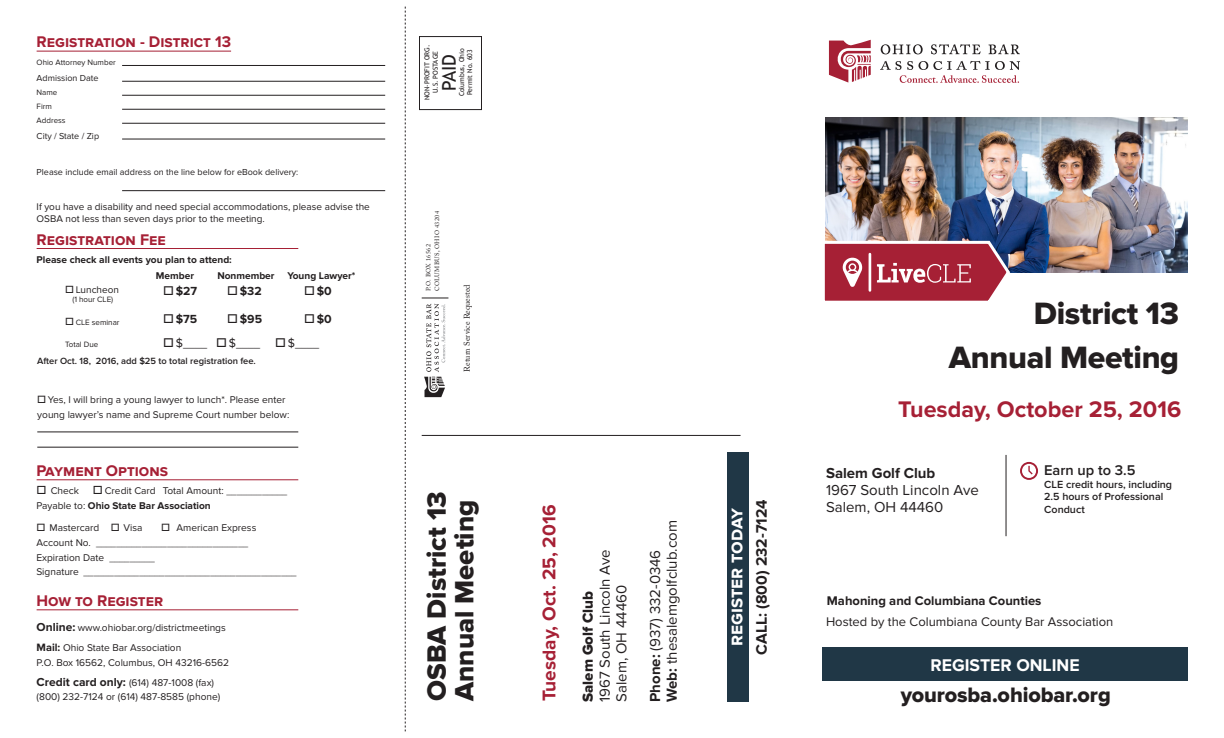
<style>
.page{position:relative;width:1224px;height:738px;background:#fff}
.page>*{position:absolute;margin:0;border:0;box-sizing:border-box;transform-origin:0 0}
.address{font:32px "Proxima Nova Extrabld";letter-spacing:-.01em;color:#231f20}
.address-2{font:27.4px "Proxima Nova Extrabld";color:#231f20}
.address-3{font:700 23.4px "Proxima Nova";color:#a62035}
.t1{font:21.7px "Proxima Nova Extrabld";letter-spacing:-.005em;color:#231f20}
.address-4{font:700 19.4px "Proxima Nova";color:#fff}
.address-5{font:700 19.1px "Proxima Nova";color:#a62035}
.t2{font:19px "Trebuchet MS";color:#231f20}
.t3{font:700 17.6px "Proxima Nova";color:#fff}
.Heading{font:700 16px "Proxima Nova";color:#a62035}
.address-6{font:700 15.7px "Proxima Nova";color:#231f20}
.address-7{font:15px "Proxima Nova";color:#231f20}
.address-8{font:700 15px "Proxima Nova";color:#231f20}
.address-9{font:15px "Proxima Nova Extrabld";color:#231f20}
.t4{font:600 14.6px "Proxima Nova";color:#231f20}
.address-10{font:13px "Proxima Nova";color:#231f20}
.address-11{font:700 13px "Proxima Nova";color:#231f20}
.Tuition{font:700 12.2px "Proxima Nova";color:#231f20}
.Tuition-2{font:12.2px "Adobe Caslon Pro";color:#231f20}
.t5{font:600 10.7px/12.9px "Proxima Nova";color:#231f20}
.t6{font:10.1px/14.6px "Proxima Nova";color:#231f20}
.t7{font:10.1px "Minion Pro";color:#231f20}
.address-12{font:700 10.1px "Proxima Nova";color:#231f20}
.Date{font:700 10.1px "Proxima Nova";color:#231f20}
.Schedule{font:10px/12px "Proxima Nova";color:#231f20}
.t8{font:600 9.4px "Proxima Nova";color:#231f20}
.Attorney_Number{font:9px "Proxima Nova";color:#231f20}
.Address{font:8.4px "Adobe Caslon Pro";color:#231f20}
.Attorney_Number-2{font:8px "Proxima Nova";color:#231f20}
.Schedule-2{font:8px "Proxima Nova";color:#231f20}
.t9{font:6.9px "Trebuchet MS";color:#231f20}
.Address-2{font:6.2px "Adobe Caslon Pro";letter-spacing:.05em;color:#231f20}
.s1{font-family:"Proxima Nova"}
.s2{font-weight:400}
.s3{font-family:"Minion Pro"}
.s4{font-weight:700;font-size:12px}
.s5{font-weight:700;font-size:11px}
.s6{font-weight:700}
</style>
<div class="page">
<img style="left:825px;top:118px;width:363px;height:154px">
<svg style="left:405px;top:7px;width:1px;height:724px"></svg>
<div style="left:419px;top:36px;width:63px;height:74px;border:1px solid #231f20"></div>
<hr style="left:422px;top:435px;width:319px;height:1px;background:#231f20">
<hr style="left:1006px;top:455px;width:1px;height:81px;background:#231f20">
<svg style="left:828px;top:39px;width:43px;height:44px"></svg>
<svg style="left:881px;top:44px;width:42px;height:10px"></svg>
<svg style="left:931px;top:44px;width:50px;height:10px"></svg>
<svg style="left:989px;top:44px;width:31px;height:10px"></svg>
<svg style="left:880px;top:61px;width:140px;height:22px"></svg>
<div style="left:822px;top:647px;width:366px;height:33px;background:#203746"></div>
<div style="left:727px;top:452px;width:21px;height:250px;background:#203746"></div>
<hr style="left:37px;top:51px;width:194px;height:1px;background:#a62035">
<hr style="left:37px;top:479px;width:261px;height:1px;background:#a62035">
<hr style="left:37px;top:248px;width:261px;height:1px;background:#a62035">
<hr style="left:122px;top:65px;width:263px;height:1px;background:#231f20">
<hr style="left:122px;top:81px;width:263px;height:1px;background:#231f20">
<hr style="left:122px;top:95px;width:263px;height:1px;background:#231f20">
<hr style="left:122px;top:109px;width:263px;height:1px;background:#231f20">
<hr style="left:122px;top:123px;width:263px;height:1px;background:#231f20">
<hr style="left:122px;top:139px;width:263px;height:1px;background:#231f20">
<hr style="left:122px;top:190px;width:263px;height:1px;background:#231f20">
<hr style="left:37px;top:431px;width:261px;height:1px;background:#231f20">
<hr style="left:37px;top:447px;width:261px;height:1px;background:#231f20">
<hr style="left:37px;top:609px;width:261px;height:1px;background:#a62035">
<svg style="left:422px;top:298px;width:26px;height:100px"></svg>
<svg style="left:1020px;top:462px;width:18px;height:18px"></svg>
<svg style="left:824px;top:238px;width:189px;height:63px"></svg>
<p class="Heading" style="left:37px;top:33px;width:196px">Registration - District 13</p>
<p class="Attorney_Number-2" style="left:37px;top:58px;width:81px">Ohio Attorney Number</p>
<p class="Attorney_Number" style="left:37px;top:73px;width:64px">Admission Date</p>
<p class="Attorney_Number-2" style="left:37px;top:88px;width:22px">Name</p>
<p class="Attorney_Number-2" style="left:37px;top:102px;width:17px">Firm</p>
<p class="Attorney_Number-2" style="left:37px;top:116px;width:31px">Address</p>
<p class="Attorney_Number" style="left:37px;top:130px;width:64px">City / State / Zip</p>
<p class="Attorney_Number" style="left:37px;top:166px;width:263px">Please include email address on the line below for eBook delivery:</p>
<p class="Schedule" style="left:37px;top:201px;width:335px">If you have a disability and need special accommodations, please advise the<br>OSBA not less than seven days prior to the meeting.</p>
<p class="address-12" style="left:37px;top:254px;width:197px">Please check all events you plan to attend:</p>
<p class="Heading" style="left:37px;top:230px;width:131px">Registration Fee</p>
<p class="Schedule" style="left:65px;top:284px;width:55px">□ Luncheon</p>
<p class="Schedule-2" style="left:72px;top:295px;width:42px">(1 hour CLE)</p>
<p class="Schedule-2" style="left:65px;top:318px;width:56px">□ CLE seminar</p>
<p class="Schedule-2" style="left:65px;top:340px;width:35px">Total Due</p>
<p class="Date" style="left:156px;top:270px;width:40px">Member</p>
<p class="Date" style="left:217px;top:270px;width:59px">Nonmember</p>
<p class="Date" style="left:288px;top:270px;width:69px">Young Lawyer*</p>
<p class="Tuition" style="left:163px;top:284px;width:36px">□ $27</p>
<p class="Tuition" style="left:227px;top:284px;width:36px">□ $32</p>
<p class="Tuition" style="left:304px;top:284px;width:29px">□$0</p>
<p class="Tuition" style="left:163px;top:312px;width:36px">□ $75</p>
<p class="Tuition" style="left:227px;top:312px;width:37px">□ $95</p>
<p class="Tuition" style="left:304px;top:312px;width:29px">□$0</p>
<p class="Tuition-2" style="left:163px;top:336px;width:158px">□ <span class="s1">$</span>____ □ <span class="s1">$</span>____ □ <span class="s1">$</span>____</p>
<p class="t8" style="left:37px;top:356px;width:220px">After Oct. 18, 2016, add $25 to total registration fee.</p>
<p class="t6" style="left:37px;top:393px;width:254px">□ Yes, I will bring a young lawyer to lunch*. Please enter young lawyer’s name and Supreme Court number below:</p>
<p class="Heading" style="left:37px;top:461px;width:133px">Payment Options</p>
<p class="t6" style="left:36px;top:483px;width:121px">□ Check □ Credit Card</p>
<p class="address-12" style="left:36px;top:500px;width:176px"><span class="s2">Payable to:</span> Ohio State Bar Association</p>
<p class="t6" style="left:163px;top:483px;width:126px">Total Amount: <span class="s3">____________</span></p>
<p class="t6" style="left:36px;top:521px;width:108px">□ Mastercard □ Visa</p>
<p class="t6" style="left:161px;top:521px;width:97px">□ American Express</p>
<p class="t7" style="left:36px;top:536px;width:213px"><span class="s1">Account No.</span> ______________________________</p>
<p class="t6" style="left:36px;top:550px;width:120px">Expiration Date <span class="s3">_________</span></p>
<p class="t7" style="left:36px;top:565px;width:262px"><span class="s1">Signature</span> __________________________________________</p>
<p class="Heading" style="left:37px;top:591px;width:128px">How to Register</p>
<p class="t6" style="left:37px;top:618px;width:191px;line-height:20px"><span class="s4">Online:</span> www.ohiobar.org/districtmeetings<br><span class="s5">Mail:</span> Ohio State Bar Association</p>
<p class="t6" style="left:37px;top:655px;width:194px">P.O. Box 16562, Columbus, OH 43216-6562</p>
<p class="t6" style="left:37px;top:675px;width:179px"><span class="s4">Credit card only:</span> (614) 487-1008 (fax)</p>
<p class="t6" style="left:37px;top:690px;width:185px">(800) 232-7124 or (614) 487-8585 (phone)</p>
<p class="t9" style="left:423px;top:100px;width:57px;rotate:-90deg">NON-PROFIT ORG.</p>
<p class="t9" style="left:431px;top:93px;width:44px;rotate:-90deg">U.S. POSTAGE</p>
<p class="t2" style="left:438px;top:91px;width:38px;rotate:-90deg">PAID</p>
<p class="t9" style="left:458px;top:96px;width:50px;rotate:-90deg">Columbus, Ohio</p>
<p class="t9" style="left:466px;top:95px;width:47px;rotate:-90deg">Permit No. 603</p>
<p class="Address-2" style="left:433px;top:291px;width:81px;rotate:-90deg">COLUMBUS, OHIO 43204</p>
<p class="Address-2" style="left:425px;top:291px;width:48px;rotate:-90deg">P.O. BOX 16562</p>
<p class="Address" style="left:462px;top:372px;width:89px;rotate:-90deg">Return Service Requested</p>
<p class="address-2" style="left:421px;top:701px;width:211px;rotate:-90deg">OSBA District 13</p>
<p class="address-2" style="left:448px;top:701px;width:203px;rotate:-90deg">Annual Meeting</p>
<p class="address-5" style="left:538px;top:701px;width:198px;rotate:-90deg">Tuesday, Oct. 25, 2016</p>
<p class="address-7" style="left:596px;top:702px;width:154px;rotate:-90deg">1967 South Lincoln Ave</p>
<p class="address-7" style="left:613px;top:702px;width:119px;rotate:-90deg">Salem, OH 44460</p>
<p class="address-9" style="left:579px;top:702px;width:113px;rotate:-90deg">Salem Golf Club</p>
<p class="address-7" style="left:663px;top:702px;width:183px;rotate:-90deg"><span class="s6">Web:</span> thesalemgolfclub.com</p>
<p class="address-7" style="left:647px;top:702px;width:154px;rotate:-90deg"><span class="s6">Phone:</span> (937) 332-0346</p>
<p class="address-4" style="left:725px;top:646px;width:140px;rotate:-90deg">register today</p>
<p class="address-6" style="left:753px;top:655px;width:157px;rotate:-90deg">CALL: (800) 232-7124</p>
<p class="address" style="left:1034px;top:295px;width:147px">District 13</p>
<p class="address" style="left:949px;top:339px;width:232px">Annual Meeting</p>
<p class="address-3" style="left:898px;top:396px;width:285px">Tuesday, October 25, 2016</p>
<p class="address-8" style="left:826px;top:465px;width:111px">Salem Golf Club</p>
<p class="address-7" style="left:826px;top:481px;width:154px">1967 South Lincoln Ave</p>
<p class="address-7" style="left:826px;top:498px;width:119px">Salem, OH 44460</p>
<p class="t4" style="left:1044px;top:461px;width:93px">Earn up to 3.5</p>
<p class="t5" style="left:1044px;top:478px;width:129px">CLE credit hours, including<br>2.5 hours of Professional<br>Conduct</p>
<p class="address-11" style="left:827px;top:593px;width:216px">Mahoning and Columbiana Counties</p>
<p class="address-10" style="left:826px;top:614px;width:289px">Hosted by the Columbiana County Bar Association</p>
<p class="t3" style="left:930px;top:655px;width:151px">REGISTER ONLINE</p>
<p class="t1" style="left:901px;top:682px;width:212px">yourosba.ohiobar.org</p>
</div>
